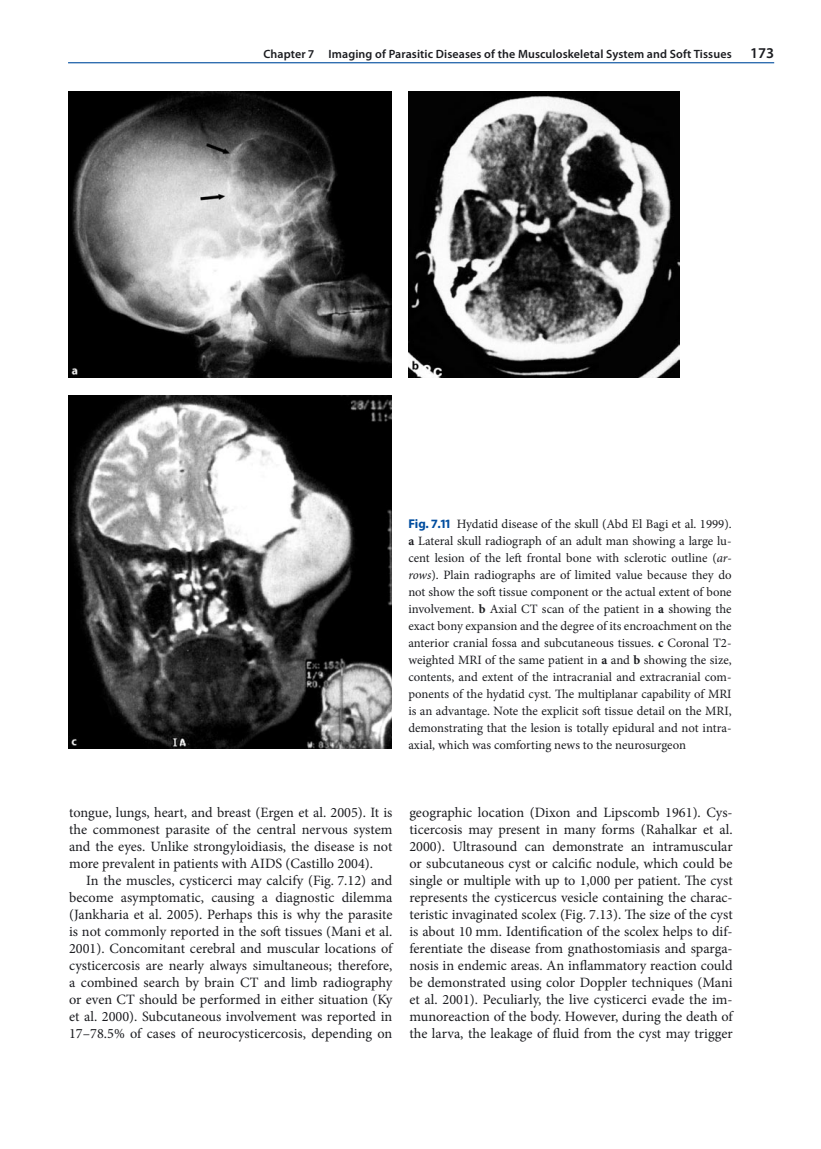
<style>
.page{position:relative;width:821px;height:1149px;background:#fff}
.page>*{position:absolute;margin:0;border:0;box-sizing:border-box;transform-origin:0 0}
.t1{font:14.25px/17px "Minion Pro";color:#1b1c20;text-align:justify}
.t2{font:12.75px/17px "Minion Pro";color:#1b1c20;text-align:justify}
.t3{font:600 12px "Myriad Pro";letter-spacing:.01em;color:#1b1c20}
.s1{font-size:15px}
.s2{font-family:"Myriad Pro";font-weight:700;color:#004d9f}
.s3{font-weight:700}
.s4{font-style:italic}
</style>
<div class="page">
<hr style="left:68px;top:62px;width:706px;height:1px;background:#004d9f">
<img style="left:68px;top:91px;width:323px;height:287px">
<img style="left:408px;top:91px;width:271px;height:287px">
<img style="left:68px;top:395px;width:323px;height:353px">
<p class="t3" style="left:263px;top:46px;width:512px">Chapter 7 Imaging of Parasitic Diseases of the Musculoskeletal System and Soft Tissues <span class="s1">173</span></p>
<p class="t2" style="left:408px;top:515px;width:325px"><span class="s2">Fig. 7.11</span> Hydatid disease of the skull (Abd El Bagi et al. 1999). <span class="s3">a</span> Lateral skull radiograph of an adult man showing a large lu&shy;cent lesion of the left frontal bone with sclerotic outline (<span class="s4">ar&shy;rows</span>). Plain radiographs are of limited value because they do not show the soft tissue component or the actual extent of bone involvement. <span class="s3">b</span> Axial CT scan of the patient in <span class="s3">a</span> showing the exact bony expansion and the degree of its encroachment on the anterior cranial fossa and subcutaneous tissues. <span class="s3">c</span> Coronal T2- weighted MRI of the same patient in <span class="s3">a</span> and <span class="s3">b</span> showing the size, contents, and extent of the intracranial and extracranial com&shy;ponents of the hydatid cyst. The multiplanar capability of MRI is an advantage. Note the explicit soft tissue detail on the MRI, demonstrating that the lesion is totally epidural and not intra&shy;axial, which was comforting news to the neurosurgeon</p>
<p class="t1" style="left:69px;top:803px;width:325px">tongue, lungs, heart, and breast (Ergen et al. 2005). It is</p>
<p class="t1" style="left:69px;top:820px;width:325px">the commonest parasite of the central nervous system</p>
<p class="t1" style="left:69px;top:837px;width:325px">and the eyes. Unlike strongyloidiasis, the disease is not</p>
<p class="t1" style="left:69px;top:854px;width:305px">more prevalent in patients with AIDS (Castillo 2004).</p>
<p class="t1" style="left:86px;top:871px;width:308px">In the muscles, cysticerci may calcify (Fig. 7.12) and</p>
<p class="t1" style="left:69px;top:888px;width:325px">become asymptomatic, causing a diagnostic dilemma</p>
<p class="t1" style="left:69px;top:905px;width:325px">(Jankharia et al. 2005). Perhaps this is why the parasite</p>
<p class="t1" style="left:69px;top:922px;width:325px">is not commonly reported in the soft tissues (Mani et al.</p>
<p class="t1" style="left:69px;top:939px;width:325px">2001). Concomitant cerebral and muscular locations of</p>
<p class="t1" style="left:69px;top:956px;width:325px">cysticercosis are nearly always simultaneous; therefore,</p>
<p class="t1" style="left:69px;top:973px;width:325px">a combined search by brain CT and limb radiography</p>
<p class="t1" style="left:69px;top:991px;width:325px">or even CT should be performed in either situation (Ky</p>
<p class="t1" style="left:69px;top:1008px;width:325px">et al. 2000). Subcutaneous involvement was reported in</p>
<p class="t1" style="left:69px;top:1025px;width:325px">17–78.5% of cases of neurocysticercosis, depending on</p>
<p class="t1" style="left:409px;top:803px;width:325px">geographic location (Dixon and Lipscomb 1961). Cys&shy;ticercosis may present in many forms (Rahalkar et al.<br>2000). Ultrasound can demonstrate an intramuscular or subcutaneous cyst or calcific nodule, which could be single or multiple with up to 1,000 per patient. The cyst represents the cysticercus vesicle containing the charac&shy;teristic invaginated scolex (Fig. 7.13). The size of the cyst is about 10 mm. Identification of the scolex helps to dif&shy;ferentiate the disease from gnathostomiasis and sparga&shy;nosis in endemic areas. An inflammatory reaction could be demonstrated using color Doppler techniques (Mani et al. 2001). Peculiarly, the live cysticerci evade the im&shy;munoreaction of the body. However, during the death of the larva, the leakage of fluid from the cyst may trigger</p>
</div>
